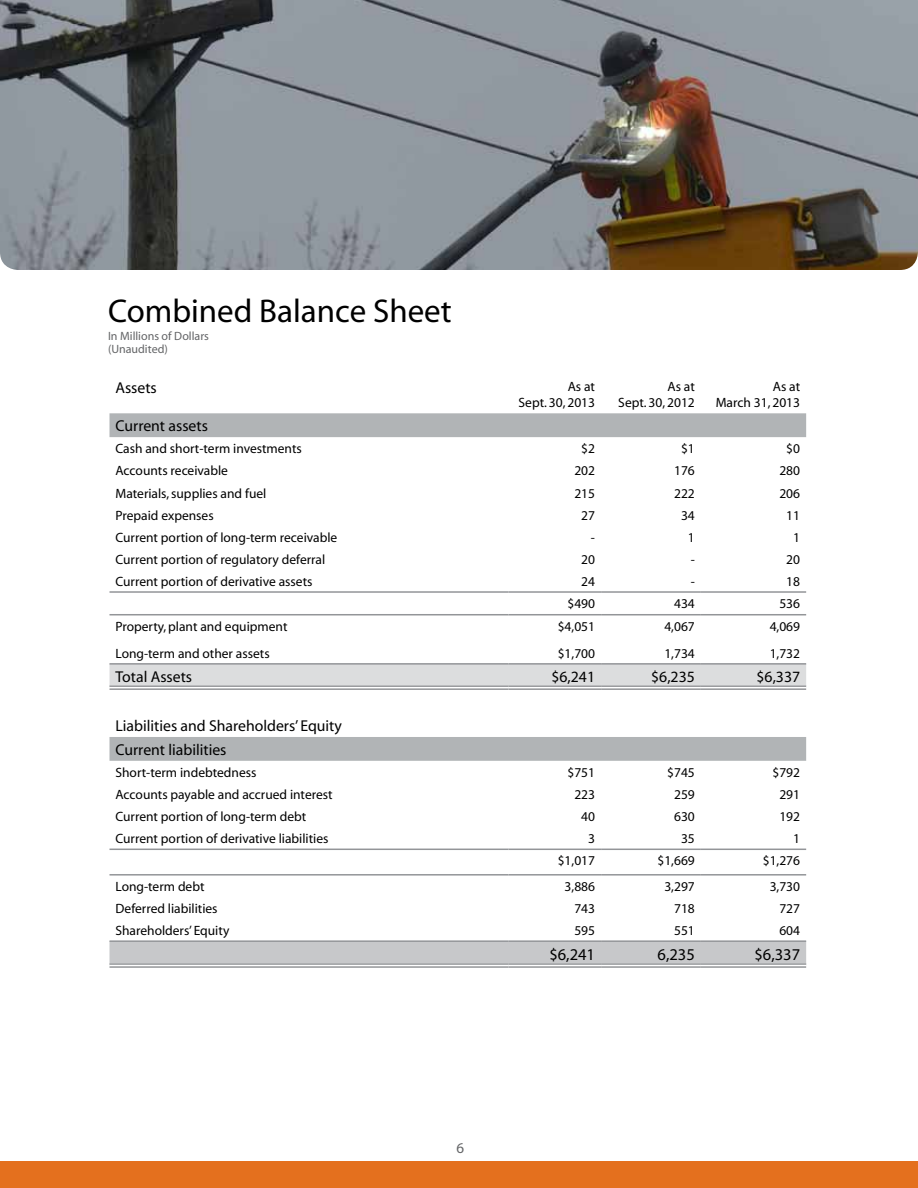
<style>
.page{position:relative;width:918px;height:1188px;background:#fff}
.page>*{position:absolute;margin:0;border:0;box-sizing:border-box;transform-origin:0 0}
.t1{font:33px "Myriad";color:#000}
.t2{font:16.5px "Myriad";color:#000}
.t3{font:15.75px/23.9px "Myriad";color:#000}
.t4{font:15px "Myriad";color:#636466}
.t5{font:13.5px/16.2px "Myriad";color:#000;text-align:right}
.t6{font:12px/13.5px "Myriad";color:#636466}
</style>
<div class="page">
<svg style="left:110px;top:413px;width:696px;height:25px;background:#b4b7b9"></svg>
<svg style="left:110px;top:615px;width:696px;height:234px"></svg>
<div style="left:110px;top:665px;width:696px;height:20px;background:#dcddde"></div>
<div style="left:110px;top:942px;width:696px;height:21px;background:#c7c8ca"></div>
<div style="left:110px;top:685px;width:398px;height:5px;background:#fff"></div>
<div style="left:508px;top:685px;width:93px;height:5px;background:#fff"></div>
<div style="left:601px;top:685px;width:100px;height:5px;background:#fff"></div>
<div style="left:701px;top:685px;width:105px;height:5px;background:#fff"></div>
<hr style="left:110px;top:591px;width:398px;height:2px;background:#939598">
<hr style="left:508px;top:591px;width:93px;height:2px;background:#939598">
<hr style="left:601px;top:591px;width:100px;height:2px;background:#939598">
<hr style="left:701px;top:591px;width:105px;height:2px;background:#939598">
<hr style="left:110px;top:614px;width:398px;height:1px;background:#939598">
<hr style="left:508px;top:614px;width:93px;height:1px;background:#939598">
<hr style="left:601px;top:614px;width:100px;height:1px;background:#939598">
<hr style="left:701px;top:614px;width:105px;height:1px;background:#939598">
<hr style="left:110px;top:849px;width:398px;height:1px;background:#939598">
<hr style="left:508px;top:849px;width:93px;height:1px;background:#939598">
<hr style="left:601px;top:849px;width:100px;height:1px;background:#939598">
<hr style="left:701px;top:849px;width:105px;height:1px;background:#939598">
<hr style="left:110px;top:874px;width:398px;height:2px;background:#939598">
<hr style="left:508px;top:874px;width:93px;height:2px;background:#939598">
<hr style="left:601px;top:874px;width:100px;height:2px;background:#939598">
<hr style="left:701px;top:874px;width:105px;height:2px;background:#939598">
<hr style="left:110px;top:940px;width:398px;height:2px;background:#939598">
<hr style="left:508px;top:940px;width:93px;height:2px;background:#939598">
<hr style="left:601px;top:940px;width:100px;height:2px;background:#939598">
<hr style="left:701px;top:940px;width:105px;height:2px;background:#939598">
<hr style="left:110px;top:963px;width:398px;height:2px;background:#939598">
<hr style="left:110px;top:966px;width:398px;height:2px;background:#939598">
<hr style="left:508px;top:963px;width:93px;height:2px;background:#939598">
<hr style="left:508px;top:966px;width:93px;height:2px;background:#939598">
<hr style="left:601px;top:963px;width:100px;height:2px;background:#939598">
<hr style="left:601px;top:966px;width:100px;height:2px;background:#939598">
<hr style="left:701px;top:963px;width:105px;height:2px;background:#939598">
<hr style="left:701px;top:966px;width:105px;height:2px;background:#939598">
<hr style="left:110px;top:663px;width:398px;height:2px;background:#939598">
<hr style="left:508px;top:663px;width:93px;height:2px;background:#939598">
<hr style="left:601px;top:663px;width:100px;height:2px;background:#939598">
<hr style="left:701px;top:663px;width:105px;height:2px;background:#939598">
<hr style="left:110px;top:685px;width:398px;height:2px;background:#939598">
<hr style="left:110px;top:688px;width:398px;height:2px;background:#939598">
<hr style="left:508px;top:685px;width:93px;height:2px;background:#939598">
<hr style="left:508px;top:688px;width:93px;height:2px;background:#939598">
<hr style="left:601px;top:685px;width:100px;height:2px;background:#939598">
<hr style="left:601px;top:688px;width:100px;height:2px;background:#939598">
<hr style="left:701px;top:685px;width:105px;height:2px;background:#939598">
<hr style="left:701px;top:688px;width:105px;height:2px;background:#939598">
<div style="left:0;top:1161px;width:918px;height:27px;background:#e4701e"></div>
<img style="left:0;top:0;width:918px;height:270px">
<h1 class="t1" style="left:108px;top:294px;width:345px">Combined Balance Sheet</h1>
<p class="t6" style="left:108px;top:330px;width:103px">In Millions of Dollars (Unaudited)</p>
<p class="t3" style="left:116px;top:376px;width:43px">Assets</p>
<p class="t5" style="left:519px;top:379px;width:78px">As at<br>Sept. 30, 2013</p>
<p class="t5" style="left:618px;top:379px;width:78px">As at<br>Sept. 30, 2012</p>
<p class="t5" style="left:716px;top:379px;width:86px">As at<br>March 31, 2013</p>
<p class="t3" style="left:116px;top:415px;width:94px">Current assets</p>
<p class="t5" style="left:116px;top:441px;width:188px">Cash and short-term investments</p>
<p class="t5" style="left:581px;top:441px;width:15px">$2</p>
<p class="t5" style="left:681px;top:441px;width:15px">$1</p>
<p class="t5" style="left:786px;top:441px;width:15px">$0</p>
<p class="t5" style="left:115px;top:463px;width:114px">Accounts receivable</p>
<p class="t5" style="left:574px;top:463px;width:22px">202</p>
<p class="t5" style="left:674px;top:463px;width:22px">176</p>
<p class="t5" style="left:779px;top:463px;width:22px">280</p>
<p class="t5" style="left:115px;top:485px;width:152px">Materials, supplies and fuel</p>
<p class="t5" style="left:574px;top:485px;width:22px">215</p>
<p class="t5" style="left:674px;top:485px;width:22px">222</p>
<p class="t5" style="left:779px;top:485px;width:22px">206</p>
<p class="t5" style="left:115px;top:508px;width:100px">Prepaid expenses</p>
<p class="t5" style="left:581px;top:508px;width:15px">27</p>
<p class="t5" style="left:681px;top:508px;width:15px">34</p>
<p class="t5" style="left:786px;top:508px;width:15px">11</p>
<p class="t5" style="left:115px;top:530px;width:223px">Current portion of long-term receivable</p>
<p class="t5" style="left:591px;top:530px;width:6px">-</p>
<p class="t5" style="left:688px;top:530px;width:8px">1</p>
<p class="t5" style="left:793px;top:530px;width:8px">1</p>
<p class="t5" style="left:115px;top:552px;width:211px">Current portion of regulatory deferral</p>
<p class="t5" style="left:581px;top:552px;width:15px">20</p>
<p class="t5" style="left:691px;top:552px;width:6px">-</p>
<p class="t5" style="left:786px;top:552px;width:15px">20</p>
<p class="t5" style="left:115px;top:574px;width:199px">Current portion of derivative assets</p>
<p class="t5" style="left:581px;top:574px;width:15px">24</p>
<p class="t5" style="left:691px;top:574px;width:6px">-</p>
<p class="t5" style="left:786px;top:574px;width:15px">18</p>
<p class="t5" style="left:567px;top:596px;width:29px">$490</p>
<p class="t5" style="left:674px;top:596px;width:22px">434</p>
<p class="t5" style="left:779px;top:596px;width:22px">536</p>
<p class="t5" style="left:115px;top:619px;width:173px">Property, plant and equipment</p>
<p class="t5" style="left:558px;top:619px;width:39px">$4,051</p>
<p class="t5" style="left:664px;top:619px;width:32px">4,067</p>
<p class="t5" style="left:770px;top:619px;width:32px">4,069</p>
<p class="t5" style="left:115px;top:646px;width:156px">Long-term and other assets</p>
<p class="t5" style="left:558px;top:646px;width:39px">$1,700</p>
<p class="t5" style="left:664px;top:646px;width:32px">1,734</p>
<p class="t5" style="left:770px;top:646px;width:32px">1,732</p>
<p class="t3" style="left:116px;top:665px;width:78px">Total Assets</p>
<p class="t3" style="left:551px;top:665px;width:45px">$6,241</p>
<p class="t3" style="left:651px;top:665px;width:45px">$6,235</p>
<p class="t3" style="left:757px;top:665px;width:45px">$6,337</p>
<p class="t3" style="left:115px;top:714px;width:228px">Liabilities and Shareholders’ Equity<br>Current liabilities</p>
<p class="t5" style="left:116px;top:765px;width:143px">Short-term indebtedness</p>
<p class="t5" style="left:567px;top:765px;width:29px">$751</p>
<p class="t5" style="left:667px;top:765px;width:29px">$745</p>
<p class="t5" style="left:772px;top:765px;width:29px">$792</p>
<p class="t5" style="left:116px;top:787px;width:219px">Accounts payable and accrued interest</p>
<p class="t5" style="left:574px;top:787px;width:22px">223</p>
<p class="t5" style="left:674px;top:787px;width:22px">259</p>
<p class="t5" style="left:779px;top:787px;width:22px">291</p>
<p class="t5" style="left:116px;top:809px;width:192px">Current portion of long-term debt</p>
<p class="t5" style="left:581px;top:809px;width:15px">40</p>
<p class="t5" style="left:674px;top:809px;width:22px">630</p>
<p class="t5" style="left:779px;top:809px;width:22px">192</p>
<p class="t5" style="left:116px;top:831px;width:214px">Current portion of derivative liabilities</p>
<p class="t5" style="left:588px;top:831px;width:8px">3</p>
<p class="t5" style="left:681px;top:831px;width:15px">35</p>
<p class="t5" style="left:793px;top:831px;width:8px">1</p>
<p class="t5" style="left:558px;top:853px;width:39px">$1,017</p>
<p class="t5" style="left:657px;top:853px;width:39px">$1,669</p>
<p class="t5" style="left:763px;top:853px;width:39px">$1,276</p>
<p class="t5" style="left:116px;top:879px;width:91px">Long-term debt</p>
<p class="t5" style="left:565px;top:879px;width:32px">3,886</p>
<p class="t5" style="left:664px;top:879px;width:32px">3,297</p>
<p class="t5" style="left:770px;top:879px;width:32px">3,730</p>
<p class="t5" style="left:116px;top:901px;width:104px">Deferred liabilities</p>
<p class="t5" style="left:574px;top:901px;width:22px">743</p>
<p class="t5" style="left:674px;top:901px;width:22px">718</p>
<p class="t5" style="left:779px;top:901px;width:22px">727</p>
<p class="t5" style="left:115px;top:923px;width:115px">Shareholders’ Equity</p>
<p class="t5" style="left:574px;top:923px;width:22px">595</p>
<p class="t5" style="left:674px;top:923px;width:22px">551</p>
<p class="t5" style="left:779px;top:923px;width:22px">604</p>
<p class="t2" style="left:549px;top:946px;width:47px">$6,241</p>
<p class="t2" style="left:658px;top:946px;width:39px">6,235</p>
<p class="t2" style="left:754px;top:946px;width:47px">$6,337</p>
<p class="t4" style="left:457px;top:1141px;width:9px">6</p>
</div>
